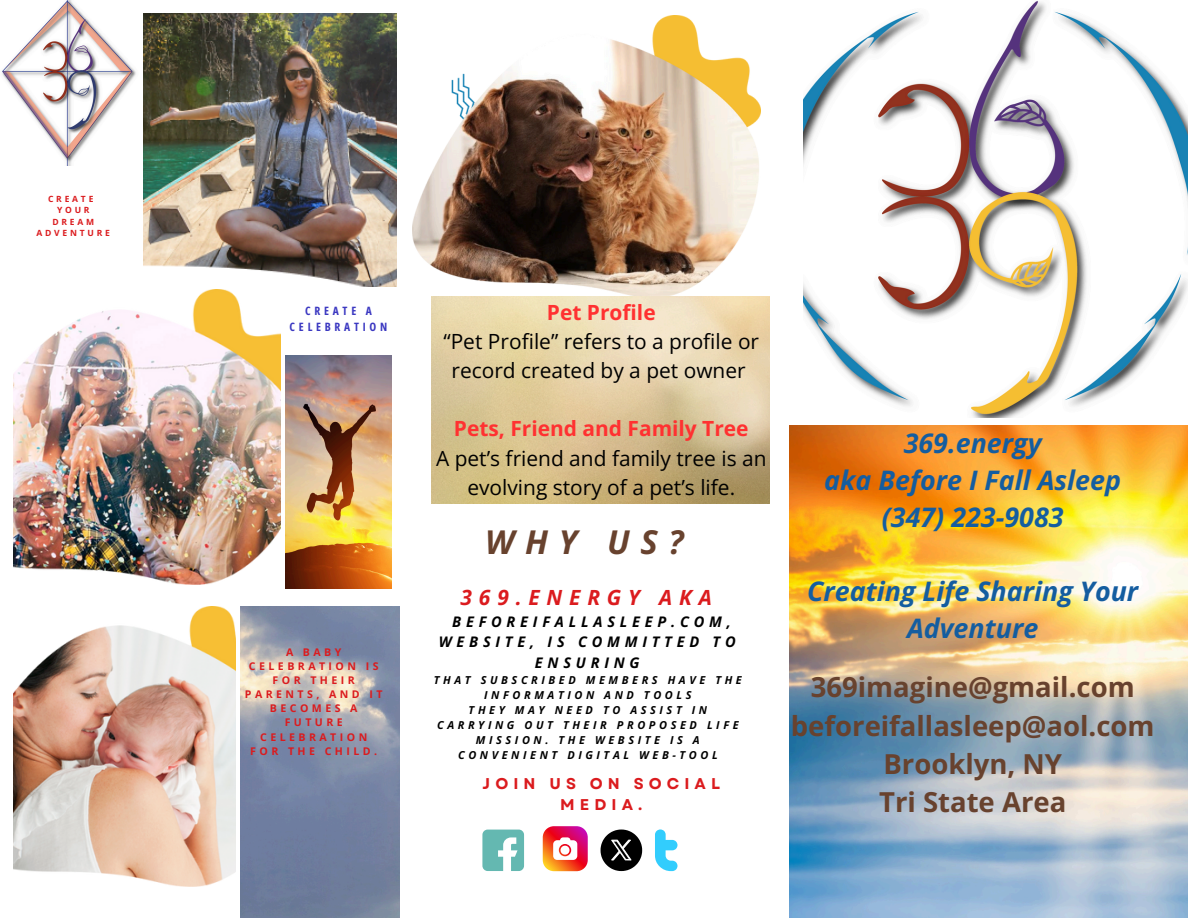
<style>
.page{position:relative;width:1188px;height:918px;background:#fff}
.page>*{position:absolute;margin:0;border:0;box-sizing:border-box;transform-origin:0 0}
.t1{font:italic 700 32.85px "Open Sans";color:#68422e}
.t2{font:700 27.45px/38.2px "Open Sans";color:#68422e;text-align:center}
.t3{font:italic 700 26.85px/37.2px "Open Sans";color:#145da0;text-align:center}
.t4{font:21px/29.1px "Open Sans";color:#000;text-align:center}
.t5{font:italic 700 21px "Open Sans";letter-spacing:.325em;color:#db1b1e}
.t6{font:700 15.6px/21.3px "Garet";letter-spacing:.325em;color:#db1b1e;text-align:center}
.t7{font:italic 700 14.55px/20.4px "Open Sans";letter-spacing:.325em;color:#000;text-align:center}
.t8{font:700 11.55px/15.5px "Open Sans Condensed";letter-spacing:.325em;color:#3b38c1;text-align:center}
.t9{font:italic 700 10.95px/14.9px "Open Sans";letter-spacing:.325em;color:#000;text-align:center}
.t10{font:700 10.65px/14.1px "Open Sans";letter-spacing:.325em;color:#db1b1e;text-align:center}
.t11{font:700 8.55px "Open Sans";letter-spacing:.325em;color:#db1b1e}
.s1{font-weight:700;color:#ff3131}
</style>
<div class="page">
<img style="left:804px;top:0;width:384px;height:417px">
<img style="left:2px;top:0;width:134px;height:165px">
<img style="left:143px;top:14px;width:253px;height:273px">
<img style="left:14px;top:290px;width:266px;height:294px">
<img style="left:14px;top:607px;width:221px;height:280px">
<img style="left:412px;top:16px;width:348px;height:281px">
<svg style="left:482px;top:830px;width:42px;height:41px"></svg>
<svg style="left:543px;top:826px;width:45px;height:45px"></svg>
<svg style="left:553px;top:837px;width:24px;height:23px"></svg>
<svg style="left:601px;top:830px;width:41px;height:41px"></svg>
<svg style="left:655px;top:829px;width:22px;height:42px"></svg>
<img style="left:790px;top:426px;width:398px;height:492px">
<img style="left:241px;top:607px;width:158px;height:311px">
<img style="left:286px;top:356px;width:105px;height:233px">
<img style="left:432px;top:297px;width:337px;height:207px">
<p class="t11" style="left:48px;top:193px;width:47px">CREATE</p>
<p class="t11" style="left:57px;top:204px;width:34px">YOUR</p>
<p class="t11" style="left:52px;top:216px;width:43px">DREAM</p>
<p class="t11" style="left:37px;top:227px;width:75px">ADVENTURE</p>
<p class="t8" style="left:290px;top:303px;width:99px">CREATE A<br>CELEBRATION</p>
<h5 class="t10" style="left:245px;top:645px;width:139px">A BABY<br>CELEBRATION IS<br>FOR THEIR<br>PARENTS, AND IT<br>BECOMES A<br>FUTURE<br>CELEBRATION<br>FOR THE CHILD.</h5>
<p class="t4" style="left:443px;top:297px;width:317px"><span class="s1">Pet Profile<br></span>“Pet Profile” refers to a profile or record created by a pet owner</p>
<p class="t4" style="left:436px;top:414px;width:332px"><span class="s1">Pets, Friend and Family Tree<br></span>A pet’s friend and family tree is an evolving story of a pet’s life.</p>
<p class="t1" style="left:485px;top:519px;width:200px">WHY US?</p>
<p class="t5" style="left:461px;top:582px;width:253px">369.ENERGY AKA</p>
<p class="t7" style="left:439px;top:611px;width:299px">BEFOREIFALLASLEEP.COM,<br>WEBSITE, IS COMMITTED TO<br>ENSURING</p>
<p class="t9" style="left:434px;top:672px;width:310px">THAT SUBSCRIBED MEMBERS HAVE THE<br>INFORMATION AND TOOLS<br>THEY MAY NEED TO ASSIST IN<br>CARRYING OUT THEIR PROPOSED LIFE<br>MISSION. THE WEBSITE IS A<br>CONVENIENT DIGITAL WEB-TOOL</p>
<p class="t6" style="left:483px;top:773px;width:239px">JOIN US ON SOCIAL<br>MEDIA.</p>
<p class="t3" style="left:824px;top:424px;width:298px">369.energy<br>aka Before I Fall Asleep (347) 223-9083</p>
<p class="t3" style="left:807px;top:572px;width:333px">Creating Life Sharing Your<br>Adventure</p>
<h5 class="t2" style="left:791px;top:668px;width:365px">369imagine@gmail.com beforeifallasleep@aol.com<br>Brooklyn, NY<br>Tri State Area</h5>
</div>
